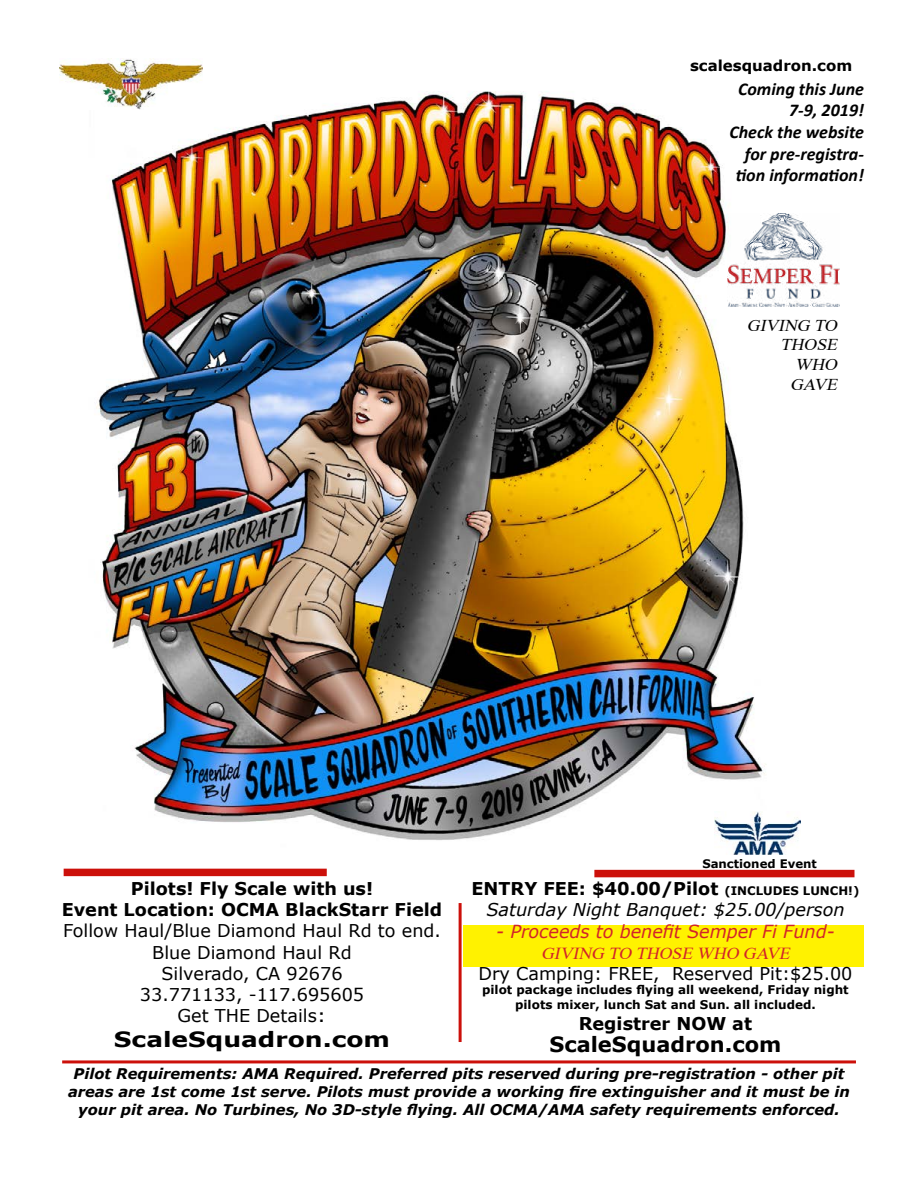
<style>
.page{position:relative;width:918px;height:1188px;background:#fff}
.page>*{position:absolute;margin:0;border:0;box-sizing:border-box;transform-origin:0 0}
.t1{font:700 21px "Verdana";color:#000}
.t2{font:700 21px "Verdana";color:#000;scale:1.19 1}
.t3{font:italic 700 18px/21.6px "Calibri";color:#000;text-align:right}
.t4{font:italic 18px "Verdana";color:#d2232a}
.t5{font:17.7px/21.1px "Verdana";color:#000;text-align:center}
.t6{font:italic 17.7px/21.1px "Verdana";color:#000;text-align:center}
.t7{font:700 17.7px/21.1px "Verdana";color:#000;text-align:center}
.t8{font:italic 16.8px "Times New Roman";color:#d2232a;scale:1.05 1}
.t9{font:italic 16.5px/19.8px "Times New Roman";color:#000;text-align:right;scale:1.07 1}
.t10{font:700 15px "Verdana";color:#000}
.t11{font:italic 700 14.7px/17.7px "Verdana";color:#000;text-align:center}
.t12{font:700 12px/14.4px "Verdana";color:#000;text-align:center}
.t13{font:700 11.7px "Verdana";color:#000}
.s1{font-weight:700;font-style:normal}
.s2{font-weight:700;font-style:normal;font-size:11.7px}
</style>
<div class="page">
<div style="left:463px;top:925px;width:401px;height:41px;background:#fff200"></div>
<img style="left:96px;top:91px;width:687px;height:764px">
<div style="left:64px;top:869px;width:263px;height:7px;background:#cc100a"></div>
<hr style="left:459px;top:903px;width:3px;height:139px;background:#cc100a">
<img style="left:715px;top:812px;width:86px;height:42px">
<div style="left:594px;top:870px;width:261px;height:7px;background:#cc100a"></div>
<hr style="left:62px;top:1060px;width:794px;height:3px;background:#cc100a">
<img style="left:728px;top:213px;width:111px;height:93px">
<img style="left:59px;top:59px;width:143px;height:51px">
<p class="t10" style="left:690px;top:55px;width:164px">scalesquadron.com</p>
<p class="t3" style="left:729px;top:77px;width:136px">Coming this June<br>7-9, 2019!<br>Check the website for pre-registra&shy;tion information!</p>
<p class="t9" style="left:747px;top:315px;width:90px">GIVING TO<br>THOSE<br>WHO<br>GAVE</p>
<p class="t7" style="left:62px;top:878px;width:382px">Pilots! Fly Scale with us!<br>Event Location: OCMA BlackStarr Field</p>
<p class="t5" style="left:63px;top:920px;width:379px">Follow Haul/Blue Diamond Haul Rd to end.<br>Blue Diamond Haul Rd<br>Silverado, CA 92676<br>33.771133, -117.695605<br>Get THE Details:</p>
<h1 class="t2" style="left:114px;top:1025px;width:234px">ScaleSquadron.com</h1>
<p class="t13" style="left:702px;top:855px;width:116px">Sanctioned Event</p>
<p class="t6" style="left:472px;top:878px;width:389px"><span class="s1">ENTRY FEE: $40.00/Pilot</span> <span class="s2">(INCLUDES LUNCH!)<br></span>Saturday Night Banquet: $25.00/person</p>
<p class="t4" style="left:496px;top:919px;width:340px">- Proceeds to benefit Semper Fi Fund-</p>
<p class="t8" style="left:541px;top:941px;width:243px">GIVING TO THOSE WHO GAVE</p>
<p class="t5" style="left:478px;top:963px;width:376px">Dry Camping: FREE, Reserved Pit:$25.00</p>
<p class="t12" style="left:482px;top:983px;width:368px">pilot package includes flying all weekend, Friday night pilots mixer, lunch Sat and Sun. all included.</p>
<p class="t7" style="left:579px;top:1013px;width:175px">Registrer NOW at</p>
<h1 class="t1" style="left:549px;top:1030px;width:234px">ScaleSquadron.com</h1>
<p class="t11" style="left:68px;top:1065px;width:784px">Pilot Requirements: AMA Required. Preferred pits reserved during pre-registration - other pit areas are 1st come 1st serve. Pilots must provide a working fire extinguisher and it must be in your pit area. No Turbines, No 3D-style flying. All OCMA/AMA safety requirements enforced.</p>
</div>
